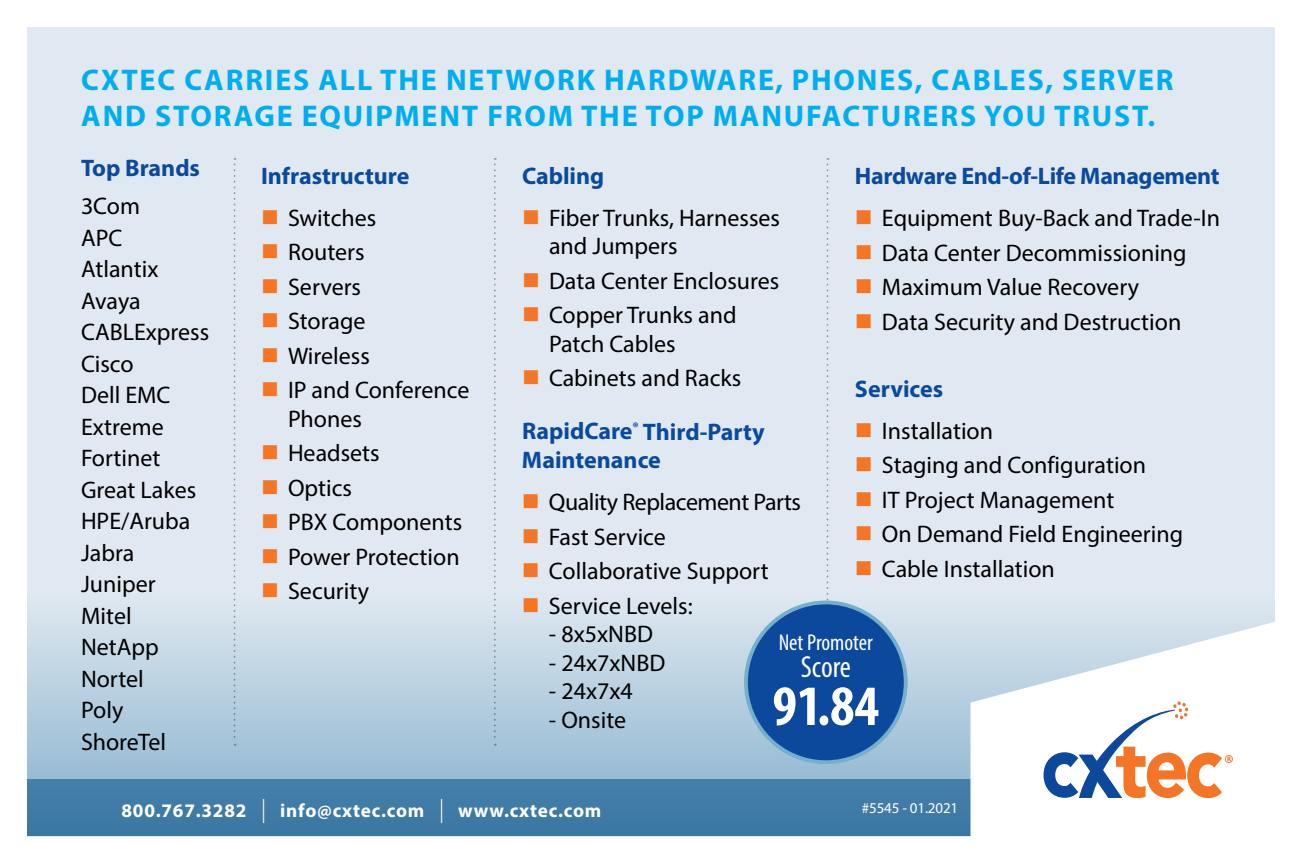
<style>
.page{position:relative;width:1296px;height:864px;background:#fff}
.page>*{position:absolute;margin:0;border:0;box-sizing:border-box;transform-origin:0 0}
.t1{font:700 condensed 57.3px "Myriad Pro";color:#fff}
.t2{font:condensed 30.6px "Myriad Pro";letter-spacing:-.005em;color:#fff}
.t3{font:700 30px/36px "Myriad Pro";letter-spacing:.06em;color:#00aeef}
.t4{font:24px/31.5px "Myriad Pro";color:#000}
.t5{font:700 24px/28.8px "Myriad Pro";color:#0c499c}
.t6{font:24px "Myriad Pro";letter-spacing:-.02em;color:#000}
.t7{font:condensed 23.1px "Myriad Pro";color:#fff}
.t8{font:700 19.2px "Myriad Pro";letter-spacing:.04em;color:#fff}
.t9{font:15px "Myriad Pro";letter-spacing:-.01em;color:#fff}
.s1{color:#f47525}
.s2{font-weight:300;font-size:24px}
</style>
<div class="page">
<div style="left:27px;top:27px;width:1247px;height:810px;background:#e0e9f1"></div>
<svg style="left:27px;top:594px;width:1247px;height:185px"></svg>
<div style="left:27px;top:779px;width:1247px;height:57px;background:#407ba6"></div>
<svg style="left:970px;top:620px;width:305px;height:217px;background:#f0f5f8"></svg>
<svg style="left:1044px;top:701px;width:189px;height:97px;background:#dfd2cf"></svg>
<svg style="left:234px;top:158px;width:2px;height:588px"></svg>
<svg style="left:494px;top:158px;width:2px;height:588px"></svg>
<svg style="left:827px;top:158px;width:1px;height:443px"></svg>
<div style="left:746px;top:602px;width:160px;height:160px;background:#0c499c;border-radius:50%"></div>
<div style="left:744px;top:601px;width:164px;height:163px;border:4px solid #74afcd;border-radius:50%"></div>
<p class="t3" style="left:81px;top:61px;width:1094px">CXTEC CARRIES ALL THE NETWORK HARDWARE, PHONES, CABLES, SERVER<br>AND STORAGE EQUIPMENT FROM THE TOP MANUFACTURERS YOU TRUST.</p>
<p class="t5" style="left:81px;top:153px;width:121px">Top Brands</p>
<p class="t4" style="left:81px;top:190px;width:130px">3Com<br>APC<br>Atlantix<br>Avaya<br>CABLExpress<br>Cisco<br>Dell EMC<br>Extreme<br>Fortinet<br>Great Lakes<br>HPE/Aruba<br>Jabra<br>Juniper<br>Mitel<br>NetApp<br>Nortel<br>Poly<br>ShoreTel</p>
<p class="t5" style="left:261px;top:161px;width:150px">Infrastructure</p>
<p class="t4" style="left:261px;top:202px;width:117px"><span class="s1">■</span> Switches</p>
<p class="t4" style="left:261px;top:236px;width:105px"><span class="s1">■</span> Routers</p>
<p class="t4" style="left:261px;top:271px;width:102px"><span class="s1">■</span> Servers</p>
<p class="t4" style="left:261px;top:305px;width:106px"><span class="s1">■</span> Storage</p>
<p class="t4" style="left:261px;top:340px;width:110px"><span class="s1">■</span> Wireless</p>
<p class="t4" style="left:288px;top:376px;width:183px;line-height:28.5px;text-indent:-27px"><span class="s1">■</span> IP and Conference<br>Phones</p>
<p class="t4" style="left:261px;top:437px;width:120px"><span class="s1">■</span> Headsets</p>
<p class="t4" style="left:261px;top:472px;width:93px"><span class="s1">■</span> Optics</p>
<p class="t4" style="left:261px;top:506px;width:203px"><span class="s1">■</span> PBX Components</p>
<p class="t4" style="left:261px;top:541px;width:200px"><span class="s1">■</span> Power Protection</p>
<p class="t4" style="left:261px;top:575px;width:109px"><span class="s1">■</span> Security</p>
<p class="t5" style="left:855px;top:161px;width:366px">Hardware End-of-Life Management</p>
<p class="t4" style="left:855px;top:202px;width:367px"><span class="s1">■</span> Equipment Buy-Back and Trade-In</p>
<p class="t4" style="left:855px;top:236px;width:333px"><span class="s1">■</span> Data Center Decommissioning</p>
<p class="t4" style="left:855px;top:271px;width:286px"><span class="s1">■</span> Maximum Value Recovery</p>
<p class="t4" style="left:855px;top:305px;width:328px"><span class="s1">■</span> Data Security and Destruction</p>
<p class="t5" style="left:522px;top:161px;width:84px">Cabling</p>
<p class="t4" style="left:549px;top:203px;width:233px;line-height:28.5px;text-indent:-27px"><span class="s1">■</span> Fiber Trunks, Harnesses and Jumpers</p>
<p class="t4" style="left:522px;top:265px;width:259px"><span class="s1">■</span> Data Center Enclosures</p>
<p class="t4" style="left:549px;top:301px;width:189px;line-height:28.5px;text-indent:-27px"><span class="s1">■</span> Copper Trunks and<br>Patch Cables</p>
<p class="t4" style="left:522px;top:362px;width:221px"><span class="s1">■</span> Cabinets and Racks</p>
<p class="t5" style="left:522px;top:416px;width:244px">RapidCare<sup>®</sup> Third-Party<br>Maintenance</p>
<p class="t6" style="left:522px;top:487px;width:281px"><span class="s1">■</span> Quality Replacement Parts</p>
<p class="t4" style="left:522px;top:521px;width:145px"><span class="s1">■</span> Fast Service</p>
<p class="t4" style="left:522px;top:555px;width:248px"><span class="s1">■</span> Collaborative Support</p>
<p class="t4" style="left:522px;top:590px;width:172px"><span class="s1">■</span> Service Levels:</p>
<p class="t4" style="left:549px;top:618px;width:106px">- 8x5xNBD</p>
<p class="t4" style="left:549px;top:647px;width:118px">- 24x7xNBD</p>
<p class="t4" style="left:549px;top:675px;width:85px">- 24x7x4</p>
<p class="t4" style="left:549px;top:704px;width:79px">- Onsite</p>
<p class="t5" style="left:855px;top:374px;width:90px">Services</p>
<p class="t4" style="left:855px;top:415px;width:140px"><span class="s1">■</span> Installation</p>
<p class="t4" style="left:855px;top:449px;width:293px"><span class="s1">■</span> Staging and Configuration</p>
<p class="t4" style="left:855px;top:484px;width:261px"><span class="s1">■</span> IT Project Management</p>
<p class="t4" style="left:855px;top:518px;width:330px"><span class="s1">■</span> On Demand Field Engineering</p>
<p class="t4" style="left:855px;top:553px;width:201px"><span class="s1">■</span> Cable Installation</p>
<p class="t7" style="left:779px;top:629px;width:96px">Net Promoter</p>
<p class="t2" style="left:801px;top:648px;width:52px">Score</p>
<h1 class="t1" style="left:772px;top:670px;width:108px">91.84</h1>
<p class="t8" style="left:122px;top:798px;width:481px">800.767.3282 <span class="s2">|</span> info@cxtec.com <span class="s2">|</span> www.cxtec.com</p>
<p class="t9" style="left:862px;top:799px;width:98px">#5545 - 01.2021</p>
</div>
